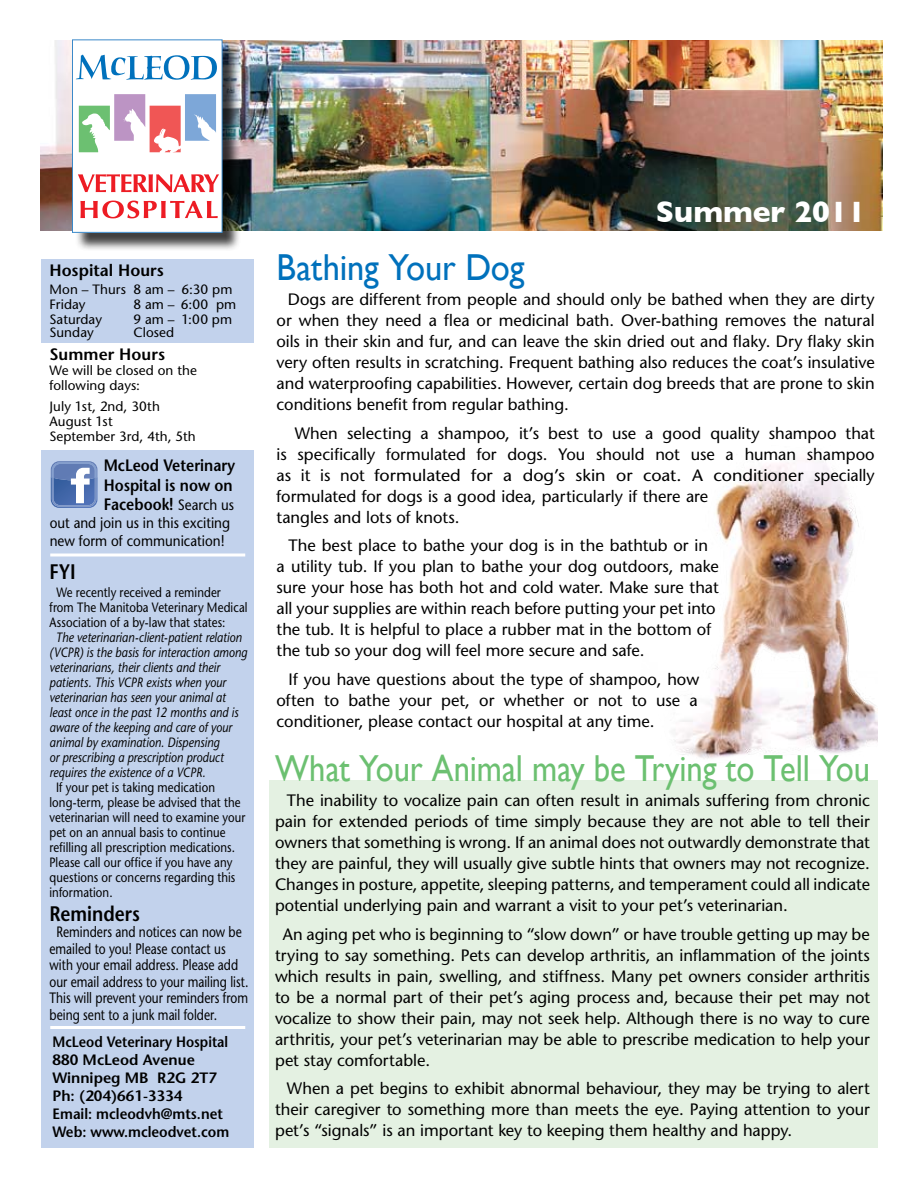
<style>
.page{position:relative;width:918px;height:1188px;background:#fff}
.page>*{position:absolute;margin:0;border:0;box-sizing:border-box;transform-origin:0 0}
.t1{font:37.5px "Gill Sans";letter-spacing:-.005em;color:#6cc071;scale:.87 1}
.t2{font:37.5px "Gill Sans";letter-spacing:-.005em;color:#0071bc;scale:.92 1}
.t3{font:700 30px "Gill Sans";color:#fff}
.t4{font:600 21px "Stone Sans";color:#000;scale:.87 1}
.t5{font:16.5px/21px "Stone Sans";color:#000;text-align:justify}
.t6{font:600 16.5px/19.8px "Stone Sans";color:#000;scale:.9 1}
.t7{font:600 16.5px "Stone Sans";color:#000}
.t8{font:15px/16.5px "Stone Sans";color:#000;scale:.8 1}
.t9{font:600 15px/18px "Stone Sans";color:#000;scale:.9 1}
.t10{font:15px/18px "Stone Sans";color:#000;scale:.9 1}
.t11{font:13.5px/15px "Stone Sans";letter-spacing:.005em;color:#000;scale:.85 1}
.t12{font:italic 13.5px/15px "Stone Sans";color:#000;scale:.85 1}
.t13{font:13.5px/15px "Stone Sans";letter-spacing:.005em;color:#000}
.s1{font-weight:400;font-size:15px}
</style>
<div class="page">
<img style="left:674px;top:461px;width:204px;height:298px">
<div style="left:269px;top:780px;width:609px;height:368px;background:#e4f1e2"></div>
<img style="left:40px;top:40px;width:842px;height:191px">
<div style="left:41px;top:259px;width:213px;height:889px;background:#c2d2ec"></div>
<div style="left:74px;top:41px;width:166px;height:210px;background:#000;opacity:.75"></div>
<div style="left:72px;top:40px;width:150px;height:192px;background:#fff"></div>
<div style="left:72px;top:39px;width:151px;height:194px;border:1px solid #3a89c9"></div>
<svg style="left:78px;top:174px;width:141px;height:18px"></svg>
<svg style="left:80px;top:201px;width:138px;height:17px"></svg>
<svg style="left:76px;top:55px;width:141px;height:25px"></svg>
<svg style="left:79px;top:94px;width:137px;height:58px"></svg>
<div style="left:39px;top:344px;width:215px;height:106px;background:#fff"></div>
<hr style="left:50px;top:1026px;width:195px;height:3px;background:#fff">
<hr style="left:50px;top:554px;width:195px;height:2px;background:#fff">
<svg style="left:51px;top:461px;width:46px;height:47px"></svg>
<p class="t7" style="left:50px;top:260px;width:116px">Hospital Hours</p>
<p class="t13" style="left:50px;top:281px;width:184px">Mon – Thurs 8 am – 6:30 pm<br>Friday</p>
<p class="t13" style="left:133px;top:296px;width:104px">8 am – 6:00 pm</p>
<p class="t13" style="left:50px;top:311px;width:54px">Saturday</p>
<p class="t13" style="left:133px;top:311px;width:100px">9 am – 1:00 pm</p>
<p class="t13" style="left:50px;top:325px;width:46px">Sunday</p>
<p class="t13" style="left:133px;top:325px;width:42px">Closed</p>
<p class="t7" style="left:50px;top:344px;width:117px">Summer Hours</p>
<p class="t13" style="left:50px;top:362px;width:149px">We will be closed on the following days:</p>
<p class="t13" style="left:50px;top:398px;width:148px">July 1st, 2nd, 30th<br>August 1st<br>September 3rd, 4th, 5th</p>
<p class="t6" style="left:104px;top:455px;width:148px">McLeod Veterinary<br>Hospital is now on<br>Facebook! <span class="s1">Search us</span></p>
<p class="t10" style="left:50px;top:514px;width:202px">out and join us in this exciting new form of communication!</p>
<p class="t4" style="left:50px;top:558px;width:32px">FYI</p>
<p class="t11" style="left:50px;top:584px;width:234px;text-indent:7px">We recently received a reminder from The Manitoba Veterinary Medical<br>Association of a by-law that states:</p>
<p class="t12" style="left:50px;top:629px;width:234px;text-indent:6px">The veterinarian-client-patient relation (VCPR) is the basis for interaction among veterinarians, their clients and their patients. This VCPR exists when your veterinarian has seen your animal at least once in the past 12 months and is aware of the keeping and care of your animal by examination. Dispensing<br>or prescribing a prescription product requires the existence of a VCPR.</p>
<p class="t11" style="left:50px;top:779px;width:232px;text-indent:7px">If your pet is taking medication long-term, please be advised that the veterinarian will need to examine your pet on an annual basis to continue refilling all prescription medications.<br>Please call our office if you have any questions or concerns regarding this information.</p>
<p class="t4" style="left:50px;top:900px;width:105px">Reminders</p>
<p class="t8" style="left:50px;top:924px;width:250px;text-indent:7px">Reminders and notices can now be emailed to you! Please contact us with your email address. Please add our email address to your mailing list.<br>This will prevent your reminders from being sent to a junk mail folder.</p>
<p class="t9" style="left:52px;top:1033px;width:198px">McLeod Veterinary Hospital<br>880 McLeod Avenue<br>Winnipeg MB R2G 2T7<br>Ph: (204)661-3334<br>Email: mcleodvh@mts.net<br>Web: www.mcleodvet.com</p>
<h2 class="t3" style="left:656px;top:194px;width:211px">Summer 2011</h2>
<h1 class="t2" style="left:277px;top:245px;width:271px">Bathing Your Dog</h1>
<p class="t5" style="left:277px;top:289px;width:600px;text-indent:11px">Dogs are different from people and should only be bathed when they are dirty or when they need a flea or medicinal bath. Over-bathing removes the natural oils in their skin and fur, and can leave the skin dried out and flaky. Dry flaky skin very often results in scratching. Frequent bathing also reduces the coat’s insulative and waterproofing capabilities. However, certain dog breeds that are prone to skin conditions benefit from regular bathing.</p>
<p class="t5" style="left:277px;top:422px;width:600px;text-align:left;text-indent:18px">When selecting a shampoo, it’s best to use a good quality shampoo that is specifically formulated for dogs. You should not use a human shampoo as it is not formulated for a dog’s skin or coat. A conditioner specially formulated for dogs is a good idea, particularly if there are<br>tangles and lots of knots.</p>
<p class="t5" style="left:277px;top:535px;width:444px;text-align:left;text-indent:12px">The best place to bathe your dog is in the bathtub or in a utility tub. If you plan to bathe your dog outdoors, make sure your hose has both hot and cold water. Make sure that all your supplies are within reach before putting your pet into the tub. It is helpful to place a rubber mat in the bottom of the tub so your dog will feel more secure and safe.</p>
<p class="t5" style="left:277px;top:668px;width:424px;text-indent:12px">If you have questions about the type of shampoo, how often to bathe your pet, or whether or not to use a conditioner, please contact our hospital at any time.</p>
<h1 class="t1" style="left:275px;top:746px;width:685px">What Your Animal may be Trying to Tell You</h1>
<p class="t5" style="left:275px;top:790px;width:596px;text-indent:12px">The inability to vocalize pain can often result in animals suffering from chronic pain for extended periods of time simply because they are not able to tell their owners that something is wrong. If an animal does not outwardly demonstrate that they are painful, they will usually give subtle hints that owners may not recognize.<br>Changes in posture, appetite, sleeping patterns, and temperament could all indicate potential underlying pain and warrant a visit to your pet’s veterinarian.</p>
<p class="t5" style="left:275px;top:924px;width:596px;text-indent:8px">An aging pet who is beginning to “slow down” or have trouble getting up may be trying to say something. Pets can develop arthritis, an inflammation of the joints which results in pain, swelling, and stiffness. Many pet owners consider arthritis to be a normal part of their pet’s aging process and, because their pet may not vocalize to show their pain, may not seek help. Although there is no way to cure arthritis, your pet’s veterinarian may be able to prescribe medication to help your pet stay comfortable.</p>
<p class="t5" style="left:275px;top:1078px;width:596px;text-indent:12px">When a pet begins to exhibit abnormal behaviour, they may be trying to alert their caregiver to something more than meets the eye. Paying attention to your pet’s “signals” is an important key to keeping them healthy and happy.</p>
</div>
